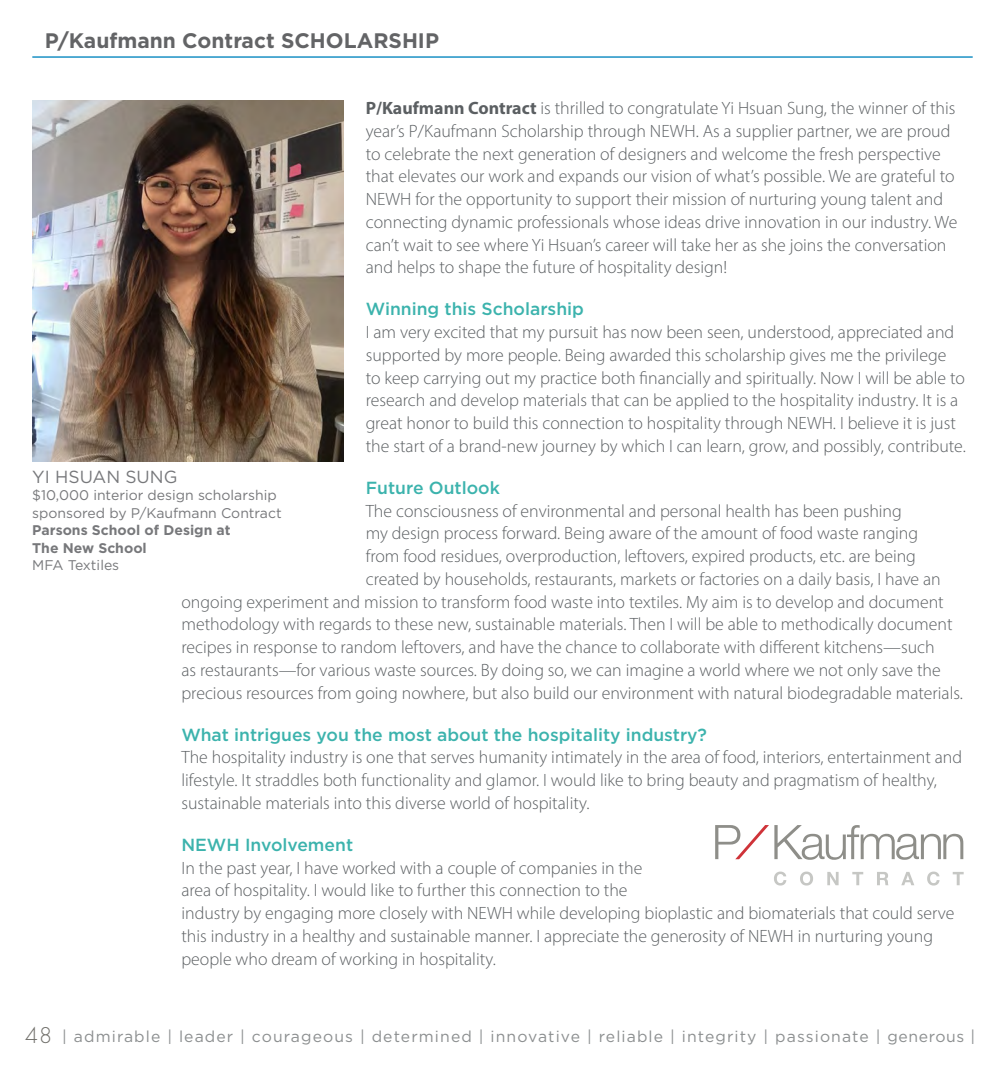
<style>
.page{position:relative;width:1008px;height:1071px;background:#fff}
.page>*{position:absolute;margin:0;border:0;box-sizing:border-box;transform-origin:0 0}
.t1{font:700 21px "Gotham";color:#636466}
.t2{font:300 17.85px/22.8px "Myriad Pro";color:#5b5f62}
.t3{font:500 17.5px "Gotham";color:#3cb3ad}
.t4{font:17.5px "Gotham";color:#77787b}
.t5{font:15.75px "Gotham";letter-spacing:.07em;color:#8c8f90}
.t6{font:14px/17.5px "Gotham";color:#77787b}
.t7{font:700 14px/17.5px "Gotham";color:#77787b}
.s1{font-weight:700}
.s2{font-family:"Futura Std";font-weight:300;font-size:21px;color:#706f6a}
</style>
<div class="page">
<img style="left:32px;top:101px;width:311px;height:360px">
<svg style="left:715px;top:825px;width:248px;height:35px"></svg>
<svg style="left:774px;top:872px;width:12px;height:14px"></svg>
<svg style="left:800px;top:872px;width:13px;height:14px"></svg>
<svg style="left:827px;top:872px;width:12px;height:13px"></svg>
<svg style="left:852px;top:872px;width:11px;height:13px"></svg>
<svg style="left:877px;top:872px;width:12px;height:13px"></svg>
<svg style="left:901px;top:872px;width:13px;height:13px"></svg>
<svg style="left:927px;top:872px;width:13px;height:14px"></svg>
<svg style="left:953px;top:872px;width:11px;height:13px"></svg>
<hr style="left:32px;top:56px;width:941px;height:2px;background:#3ba0cd">
<p class="t1" style="left:45px;top:27px;width:396px">P/Kaufmann Contract SCHOLARSHIP</p>
<p class="t2" style="left:366px;top:97px;width:593px"><span class="s1">P/Kaufmann Contract</span> is thrilled to congratulate Yi Hsuan Sung, the winner of this year’s P/Kaufmann Scholarship through NEWH. As a supplier partner, we are proud to celebrate the next generation of designers and welcome the fresh perspective that elevates our work and expands our vision of what’s possible. We are grateful to NEWH for the opportunity to support their mission of nurturing young talent and connecting dynamic professionals whose ideas drive innovation in our industry. We can’t wait to see where Yi Hsuan’s career will take her as she joins the conversation and helps to shape the future of hospitality design!</p>
<p class="t3" style="left:366px;top:298px;width:220px">Winning this Scholarship</p>
<p class="t2" style="left:366px;top:321px;width:602px">I am very excited that my pursuit has now been seen, understood, appreciated and supported by more people. Being awarded this scholarship gives me the privilege<br>to keep carrying out my practice both financially and spiritually. Now I will be able to research and develop materials that can be applied to the hospitality industry. It is a great honor to build this connection to hospitality through NEWH. I believe it is just the start of a brand-new journey by which I can learn, grow, and possibly, contribute.</p>
<p class="t3" style="left:366px;top:476px;width:136px">Future Outlook</p>
<p class="t2" style="left:366px;top:499px;width:538px">The consciousness of environmental and personal health has been pushing</p>
<p class="t2" style="left:366px;top:522px;width:554px">my design process forward. Being aware of the amount of food waste ranging</p>
<p class="t2" style="left:366px;top:545px;width:552px">from food residues, overproduction, leftovers, expired products, etc. are being</p>
<p class="t2" style="left:366px;top:567px;width:577px">created by households, restaurants, markets or factories on a daily basis, I have an</p>
<p class="t2" style="left:181px;top:590px;width:764px">ongoing experiment and mission to transform food waste into textiles. My aim is to develop and document</p>
<p class="t2" style="left:181px;top:613px;width:773px">methodology with regards to these new, sustainable materials. Then I will be able to methodically document</p>
<p class="t2" style="left:181px;top:636px;width:755px">recipes in response to random leftovers, and have the chance to collaborate with different kitchens—such</p>
<p class="t2" style="left:181px;top:658px;width:761px">as restaurants—for various waste sources. By doing so, we can imagine a world where we not only save the</p>
<p class="t2" style="left:181px;top:681px;width:783px">precious resources from going nowhere, but also build our environment with natural biodegradable materials.</p>
<p class="t3" style="left:181px;top:723px;width:527px">What intrigues you the most about the hospitality industry?</p>
<p class="t2" style="left:181px;top:746px;width:782px">The hospitality industry is one that serves humanity intimately in the area of food, interiors, entertainment and lifestyle. It straddles both functionality and glamor. I would like to bring beauty and pragmatism of healthy, sustainable materials into this diverse world of hospitality.</p>
<p class="t3" style="left:181px;top:833px;width:173px">NEWH Involvement</p>
<p class="t2" style="left:181px;top:856px;width:775px">In the past year, I have worked with a couple of companies in the<br>area of hospitality. I would like to further this connection to the<br>industry by engaging more closely with NEWH while developing bioplastic and biomaterials that could serve this industry in a healthy and sustainable manner. I appreciate the generosity of NEWH in nurturing young people who dream of working in hospitality.</p>
<p class="t4" style="left:32px;top:465px;width:147px">YI HSUAN SUNG</p>
<p class="t6" style="left:32px;top:486px;width:251px">$10,000 interior design scholarship sponsored by P/Kaufmann Contract</p>
<p class="t7" style="left:32px;top:521px;width:200px">Parsons School of Design at<br>The New School</p>
<p class="t6" style="left:32px;top:556px;width:88px">MFA Textiles</p>
<p class="t5" style="left:25px;top:1027px;width:951px"><span class="s2">48</span> | admirable | leader | courageous | determined | innovative | reliable | integrity | passionate | generous |</p>
</div>
